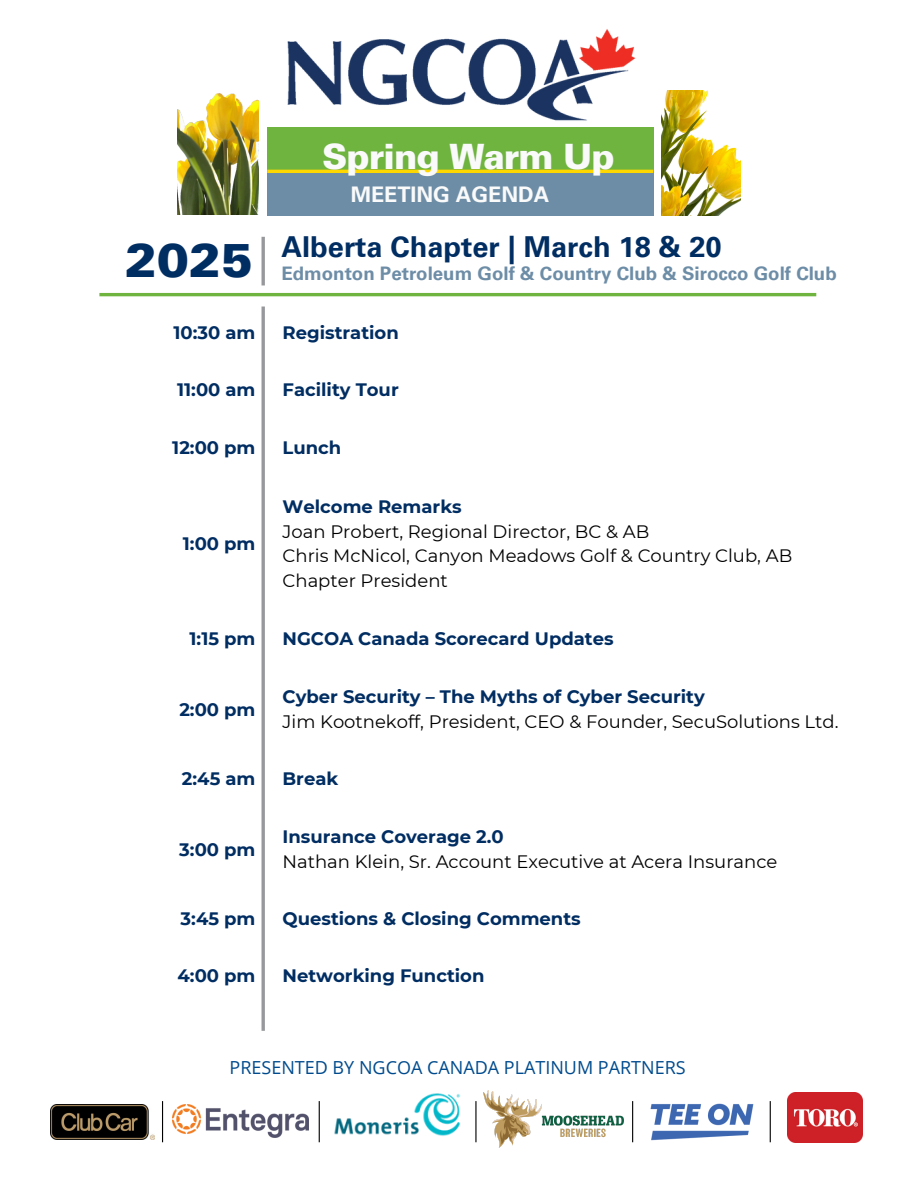
<style>
.page{position:relative;width:918px;height:1188px;background:#fff}
.page>*{position:absolute;margin:0;border:0;box-sizing:border-box;transform-origin:0 0}
.t1{font:900 47.85px "Univers LT Pro 75";color:#002d62}
.t2{font:900 35.1px "Univers LT Pro 75";letter-spacing:-.03em;color:#f9faf9}
.t3{font:700 28.95px "Univers LT Pro 65";color:#002d62}
.t4{font:700 21.6px "Univers LT Pro 65";color:#f9faf9}
.t5{font:700 18.75px "Univers LT Pro 65";color:#6d8da7}
.t6{font:700 18px "Montserrat";color:#002d62}
.t7{font:18px/24.8px "Montserrat";color:#000}
.t8{font:18px "Open Sans";color:#004b8d}
</style>
<div class="page">
<img style="left:483px;top:1090px;width:141px;height:58px">
<img style="left:50px;top:1104px;width:105px;height:35px">
<img style="left:172px;top:1105px;width:136px;height:32px">
<img style="left:334px;top:1093px;width:127px;height:43px">
<img style="left:650px;top:1103px;width:104px;height:38px">
<img style="left:787px;top:1093px;width:76px;height:49px">
<hr style="left:162px;top:1101px;width:1px;height:41px;background:#000">
<hr style="left:319px;top:1101px;width:1px;height:41px;background:#000">
<hr style="left:475px;top:1101px;width:2px;height:41px;background:#000">
<hr style="left:632px;top:1101px;width:1px;height:41px;background:#000">
<hr style="left:770px;top:1101px;width:1px;height:41px;background:#000">
<div style="left:267px;top:127px;width:386px;height:44px;background:#6eb43f"></div>
<div style="left:267px;top:171px;width:386px;height:45px;background:#6d8da7"></div>
<hr style="left:267px;top:170px;width:386px;height:3px;background:#ffd700">
<img style="left:662px;top:90px;width:78px;height:125px">
<img style="left:178px;top:93px;width:81px;height:121px">
<hr style="left:262px;top:237px;width:3px;height:48px;background:#97989b">
<img style="left:287px;top:29px;width:349px;height:92px">
<hr style="left:262px;top:307px;width:3px;height:724px;background:#97989b">
<hr style="left:99px;top:293px;width:717px;height:3px;background:#6eb43f">
<p class="t2" style="left:322px;top:143px;width:294px">Spring Warm Up</p>
<h2 class="t4" style="left:351px;top:186px;width:200px">MEETING AGENDA</h2>
<p class="t1" style="left:125px;top:242px;width:129px">2025</p>
<p class="t3" style="left:281px;top:236px;width:442px">Alberta Chapter | March 18 &amp; 20</p>
<h4 class="t5" style="left:281px;top:267px;width:557px">Edmonton Petroleum Golf &amp; Country Club &amp; Sirocco Golf Club</h4>
<p class="t6" style="left:174px;top:322px;width:83px">10:30 am</p>
<h3 class="t6" style="left:283px;top:322px;width:118px">Registration</h3>
<p class="t6" style="left:177px;top:379px;width:80px">11:00 am</p>
<h1 class="t6" style="left:283px;top:379px;width:118px">Facility Tour</h1>
<p class="t6" style="left:172px;top:436px;width:85px">12:00 pm</p>
<p class="t6" style="left:283px;top:436px;width:60px">Lunch</p>
<p class="t6" style="left:183px;top:533px;width:74px">1:00 pm</p>
<p class="t6" style="left:283px;top:496px;width:181px">Welcome Remarks</p>
<p class="t7" style="left:283px;top:519px;width:368px">Joan Probert, Regional Director, BC &amp; AB</p>
<p class="t7" style="left:283px;top:544px;width:511px">Chris McNicol, Canyon Meadows Golf &amp; Country Club, AB<br>Chapter President</p>
<p class="t6" style="left:190px;top:627px;width:67px">1:15 pm</p>
<p class="t6" style="left:283px;top:627px;width:333px">NGCOA Canada Scorecard Updates</p>
<p class="t6" style="left:179px;top:698px;width:78px">2:00 pm</p>
<p class="t6" style="left:283px;top:686px;width:424px">Cyber Security – The Myths of Cyber Security</p>
<p class="t7" style="left:283px;top:709px;width:557px">Jim Kootnekoff, President, CEO &amp; Founder, SecuSolutions Ltd.</p>
<p class="t6" style="left:182px;top:768px;width:75px">2:45 am</p>
<p class="t6" style="left:283px;top:768px;width:57px">Break</p>
<p class="t6" style="left:179px;top:838px;width:78px">3:00 pm</p>
<p class="t6" style="left:283px;top:826px;width:223px">Insurance Coverage 2.0</p>
<p class="t7" style="left:283px;top:849px;width:496px">Nathan Klein, Sr. Account Executive at Acera Insurance</p>
<p class="t6" style="left:181px;top:908px;width:76px">3:45 pm</p>
<p class="t6" style="left:283px;top:908px;width:300px">Questions &amp; Closing Comments</p>
<p class="t6" style="left:178px;top:965px;width:79px">4:00 pm</p>
<p class="t6" style="left:283px;top:965px;width:203px">Networking Function</p>
<p class="t8" style="left:230px;top:1055px;width:458px">PRESENTED BY NGCOA CANADA PLATINUM PARTNERS</p>
</div>
